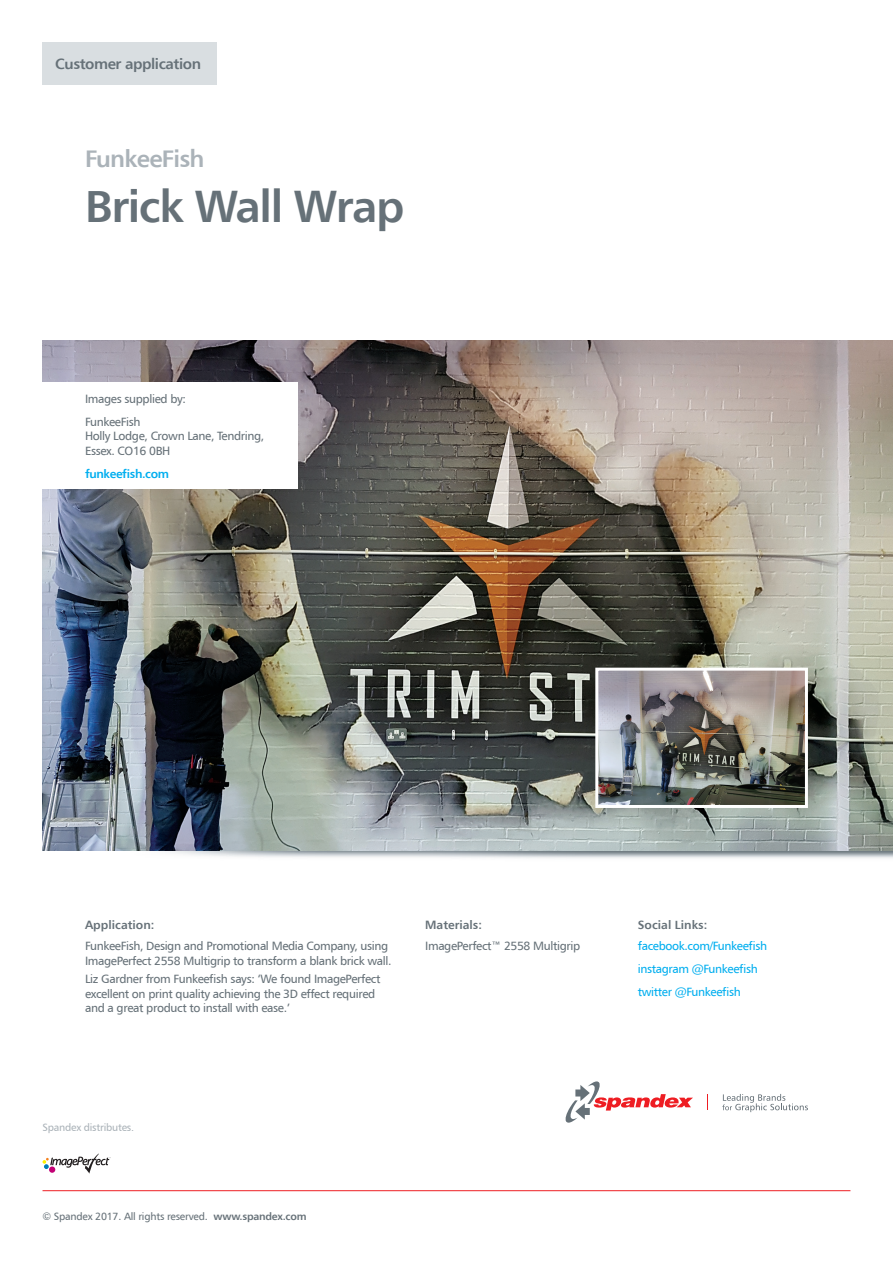
<style>
.page{position:relative;width:893px;height:1263px;background:#fff}
.page>*{position:absolute;margin:0;border:0;box-sizing:border-box;transform-origin:0 0}
.t1{font:45px "Humanist 777 AT Bold B";letter-spacing:-.03em;color:#667178}
.t2{font:24px "Humanist 777 AT Bold B";letter-spacing:-.03em;color:#abb3b9}
.t3{font:15px "Humanist 777 AT Bold B";letter-spacing:-.03em;color:#667178}
.t4{font:12px/14.4px "Humanist 777 AT Roman B";letter-spacing:-.03em;color:#667178}
.t5{font:12px/23px "Humanist 777 AT Roman B";letter-spacing:-.03em;color:#00aeef}
.t6{font:12px "Humanist 777 AT Bold B";color:#667178}
.t7{font:12px "Humanist 777 AT Bold B";letter-spacing:-.03em;color:#00aeef}
.t8{font:10.5px "Humanist 777 AT Roman B";letter-spacing:-.02em;color:#667178}
.t9{font:10.5px "Humanist 777 BT Roman B";letter-spacing:-.02em;color:#abb3b9}
.s1{font-family:"Humanist 777 AT Bold B"}
</style>
<div class="page">
<img style="left:88px;top:850px;width:805px;height:8px">
<hr style="left:43px;top:1190px;width:807px;height:1px;background:#ee1d23">
<svg style="left:566px;top:1081px;width:127px;height:42px"></svg>
<svg style="left:722px;top:1094px;width:86px;height:18px"></svg>
<svg style="left:707px;top:1094px;width:1px;height:16px"></svg>
<div style="left:43px;top:43px;width:174px;height:42px;background:#d9dee1"></div>
<img style="left:43px;top:340px;width:850px;height:510px">
<img style="left:599px;top:672px;width:205px;height:132px">
<div style="left:595px;top:668px;width:213px;height:140px;border:3px solid #fff"></div>
<div style="left:43px;top:383px;width:255px;height:106px;background:#fff"></div>
<svg style="left:43px;top:1154px;width:68px;height:20px"></svg>
<p class="t3" style="left:55px;top:55px;width:147px">Customer application</p>
<h2 class="t2" style="left:85px;top:143px;width:121px">FunkeeFish</h2>
<h1 class="t1" style="left:85px;top:178px;width:321px">Brick Wall Wrap</h1>
<p class="t4" style="left:85px;top:387px;width:102px;line-height:23px">Images supplied by:<br>FunkeeFish</p>
<p class="t4" style="left:85px;top:429px;width:181px">Holly Lodge, Crown Lane, Tendring,<br>Essex. CO16 0BH</p>
<p class="t7" style="left:85px;top:466px;width:86px">funkeefish.com</p>
<p class="t6" style="left:85px;top:917px;width:71px">Application:</p>
<p class="t6" style="left:425px;top:917px;width:58px">Materials:</p>
<p class="t6" style="left:638px;top:917px;width:71px">Social Links:</p>
<p class="t4" style="left:85px;top:939px;width:308px">FunkeeFish, Design and Promotional Media Company, using<br>ImagePerfect 2558 Multigrip to transform a blank brick wall.</p>
<p class="t4" style="left:85px;top:972px;width:297px">Liz Gardner from Funkeefish says: ‘We found ImagePerfect excellent on print quality achieving the 3D effect required and a great product to install with ease.’</p>
<p class="t4" style="left:425px;top:939px;width:157px">ImagePerfect™ 2558 Multigrip</p>
<p class="t5" style="left:638px;top:934px;width:131px">facebook.com/Funkeefish instagram @Funkeefish twitter @Funkeefish</p>
<p class="t9" style="left:43px;top:1120px;width:93px">Spandex distributes.</p>
<p class="t8" style="left:43px;top:1210px;width:266px">© Spandex 2017. All rights reserved. <span class="s1">www.spandex.com</span></p>
</div>
